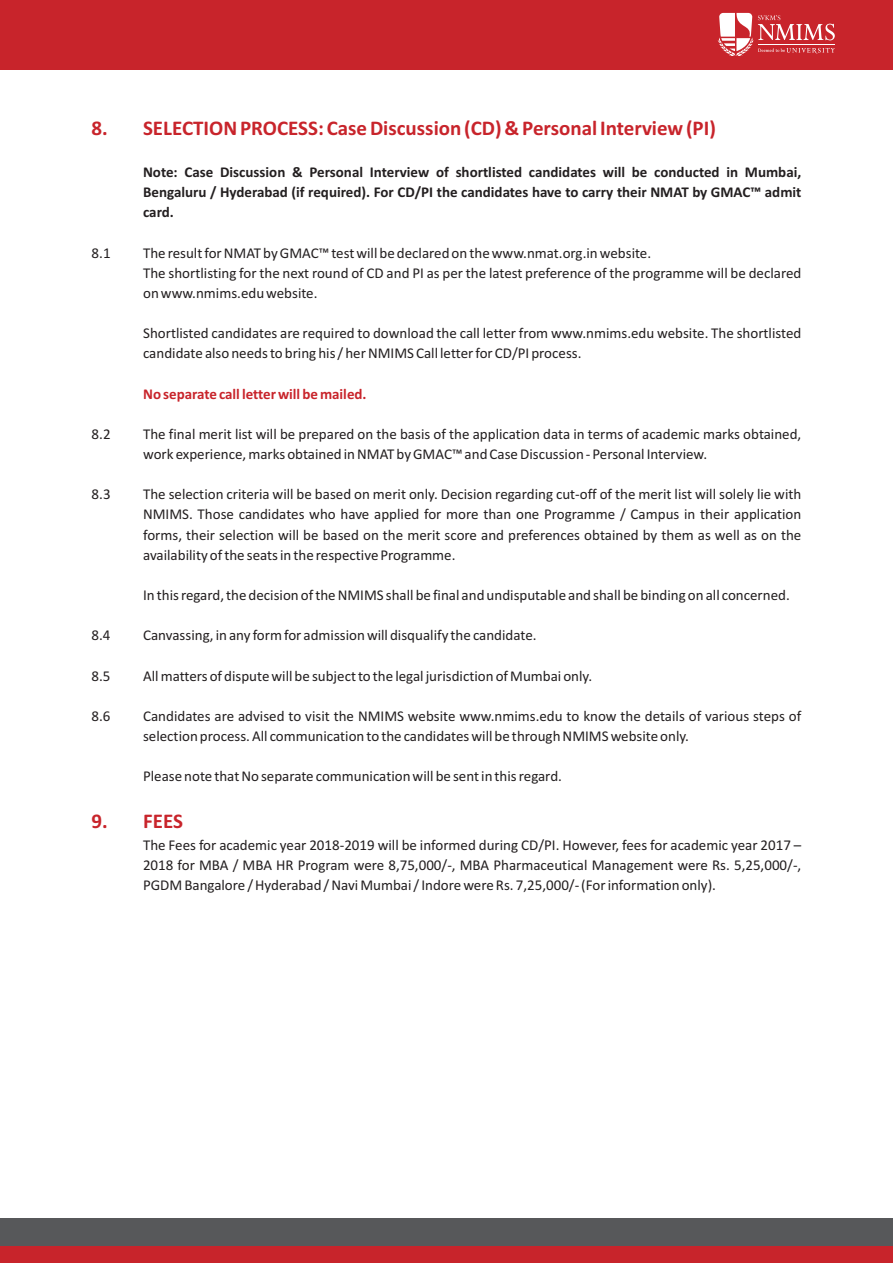
<style>
.page{position:relative;width:893px;height:1263px;background:#fff}
.page>*{position:absolute;margin:0;border:0;box-sizing:border-box;transform-origin:0 0}
.t1{font:700 21px "Calibri";color:#c8242b}
.t2{font:15px/20.1px "Calibri";color:#231f20}
.t3{font:700 15px/20.1px "Calibri";color:#231f20}
.t4{font:700 15px "Calibri";color:#c8242b}
</style>
<div class="page">
<div style="left:0;top:0;width:893px;height:69px;background:#c8242b"></div>
<svg style="left:717px;top:13px;width:118px;height:43px"></svg>
<div style="left:0;top:1246px;width:893px;height:17px;background:#c8242b"></div>
<div style="left:0;top:1218px;width:893px;height:28px;background:#57585a"></div>
<h1 class="t1" style="left:92px;top:119px;width:18px">8.</h1>
<p class="t2" style="left:92px;top:244px;width:21px">8.1</p>
<h1 class="t1" style="left:143px;top:119px;width:574px">SELECTION PROCESS: Case Discussion (CD) &amp; Personal Interview (PI)</h1>
<p class="t3" style="left:143px;top:163px;width:660px">Note: Case Discussion &amp; Personal Interview of shortlisted candidates will be conducted in Mumbai,</p>
<p class="t3" style="left:143px;top:183px;width:660px">Bengaluru / Hyderabad (if required). For CD/PI the candidates have to carry their NMAT by GMAC™ admit card.</p>
<p class="t2" style="left:143px;top:244px;width:510px">The result for NMAT by GMAC™ test will be declared on the www.nmat.org.in website.</p>
<p class="t2" style="left:143px;top:264px;width:660px">The shortlisting for the next round of CD and PI as per the latest preference of the programme will be declared on www.nmims.edu website.</p>
<p class="t2" style="left:143px;top:324px;width:660px">Shortlisted candidates are required to download the call letter from www.nmims.edu website. The shortlisted candidate also needs to bring his / her NMIMS Call letter for CD/PI process.</p>
<p class="t4" style="left:143px;top:387px;width:225px">No separate call letter will be mailed.</p>
<p class="t2" style="left:92px;top:425px;width:21px">8.2</p>
<p class="t2" style="left:143px;top:425px;width:660px">The final merit list will be prepared on the basis of the application data in terms of academic marks obtained, work experience, marks obtained in NMAT by GMAC™ and Case Discussion - Personal Interview.</p>
<p class="t2" style="left:92px;top:485px;width:21px">8.3</p>
<p class="t2" style="left:143px;top:485px;width:660px;text-align:justify">The selection criteria will be based on merit only. Decision regarding cut-off of the merit list will solely lie with NMIMS. Those candidates who have applied for more than one Programme / Campus in their application forms, their selection will be based on the merit score and preferences obtained by them as well as on the availability of the seats in the respective Programme.</p>
<p class="t2" style="left:143px;top:586px;width:648px">In this regard, the decision of the NMIMS shall be final and undisputable and shall be binding on all concerned.</p>
<p class="t2" style="left:92px;top:626px;width:21px">8.4</p>
<p class="t2" style="left:143px;top:626px;width:395px">Canvassing, in any form for admission will disqualify the candidate.</p>
<p class="t2" style="left:92px;top:667px;width:21px">8.5</p>
<p class="t2" style="left:143px;top:667px;width:451px">All matters of dispute will be subject to the legal jurisdiction of Mumbai only.</p>
<p class="t2" style="left:92px;top:707px;width:21px">8.6</p>
<p class="t2" style="left:143px;top:707px;width:660px">Candidates are advised to visit the NMIMS website www.nmims.edu to know the details of various steps of selection process. All communication to the candidates will be through NMIMS website only.</p>
<p class="t2" style="left:143px;top:767px;width:420px">Please note that No separate communication will be sent in this regard.</p>
<h1 class="t1" style="left:92px;top:812px;width:93px">9. FEES</h1>
<p class="t2" style="left:143px;top:836px;width:660px;text-align:justify">The Fees for academic year 2018-2019 will be informed during CD/PI. However, fees for academic year 2017 – 2018 for MBA / MBA HR Program were 8,75,000/-, MBA Pharmaceutical Management were Rs. 5,25,000/-, PGDM Bangalore / Hyderabad / Navi Mumbai / Indore were Rs. 7,25,000/- (For information only).</p>
</div>
